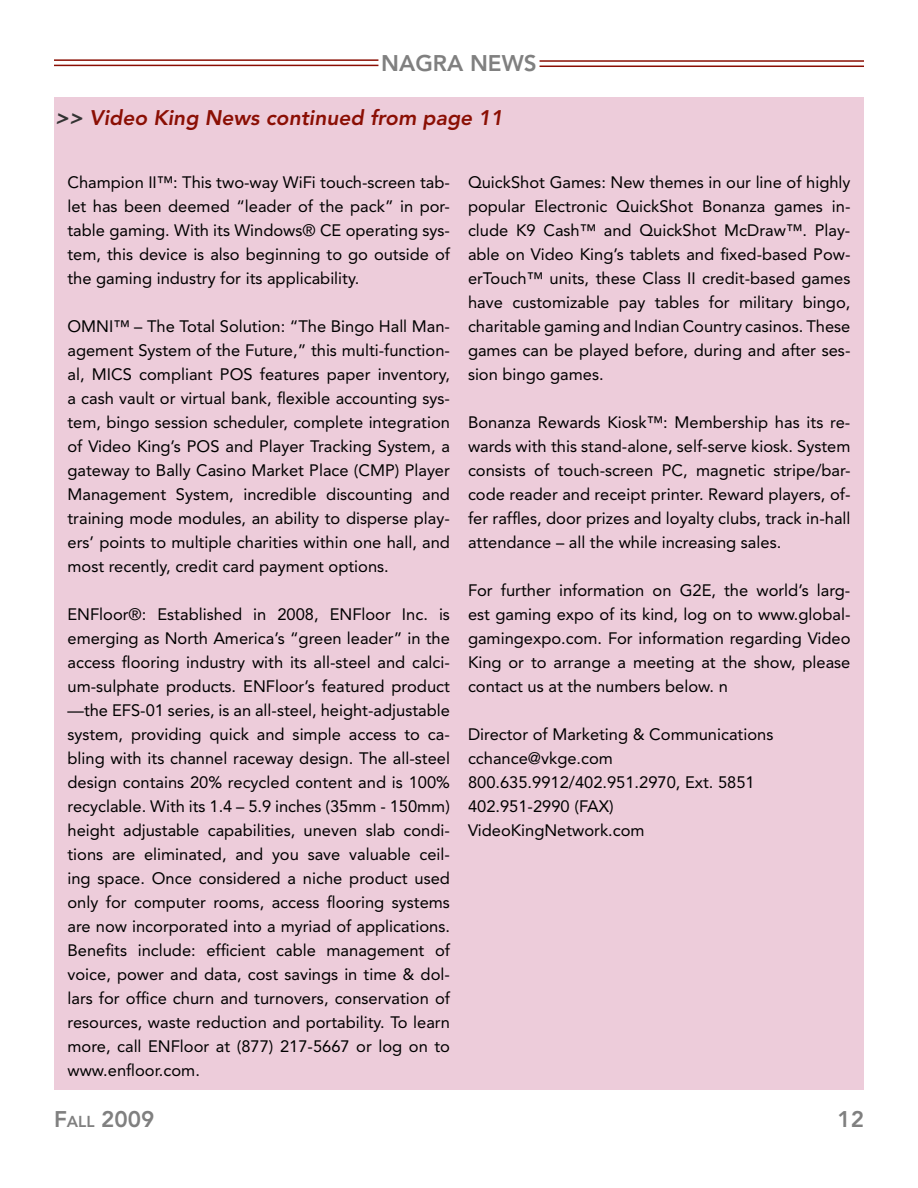
<style>
.page{position:relative;width:918px;height:1188px;background:#fff}
.page>*{position:absolute;margin:0;border:0;box-sizing:border-box;transform-origin:0 0}
.t1{font:800 22.5px "Avenir";color:#808080}
.t2{font:800 22.5px "Avenir";color:#808080}
.t3{font:italic 800 21px "Avenir";color:#8b0f04}
.t4{font:16.5px/24px "Avenir";color:#000;text-align:justify}
.s1{color:#333}
.s2{font-size:15.75px}
</style>
<div class="page">
<hr style="left:54px;top:59px;width:324px;height:2px;background:#8b0f04">
<hr style="left:54px;top:65px;width:324px;height:1px;background:#8b0f04">
<hr style="left:540px;top:60px;width:324px;height:2px;background:#8b0f04">
<hr style="left:540px;top:66px;width:324px;height:1px;background:#8b0f04">
<div style="left:54px;top:97px;width:810px;height:993px;background:#edccda"></div>
<h1 class="t2" style="left:381px;top:50px;width:157px">NAGRA NEWS</h1>
<p class="t3" style="left:55px;top:106px;width:450px"><span class="s1">&gt;&gt;</span> Video King News continued from page 11</p>
<p class="t4" style="left:68px;top:170px;width:384px">Champion II™: This two-way WiFi touch-screen tab&shy;let has been deemed “leader of the pack” in por&shy;table gaming. With its Windows® CE operating sys&shy;tem, this device is also beginning to go outside of the gaming industry for its applicability.</p>
<p class="t4" style="left:68px;top:314px;width:384px">OMNI™ – The Total Solution: “The Bingo Hall Man&shy;agement System of the Future,” this multi-function&shy;al, MICS compliant POS features paper inventory, a cash vault or virtual bank, flexible accounting sys&shy;tem, bingo session scheduler, complete integration of Video King’s POS and Player Tracking System, a gateway to Bally Casino Market Place (CMP) Player Management System, incredible discounting and training mode modules, an ability to disperse play&shy;ers’ points to multiple charities within one hall, and most recently, credit card payment options.</p>
<p class="t4" style="left:68px;top:602px;width:384px">ENFloor®: Established in 2008, ENFloor Inc. is emerging as North America’s “green leader” in the access flooring industry with its all-steel and calci&shy;um-sulphate products. ENFloor’s featured product —the EFS-01 series, is an all-steel, height-adjustable system, providing quick and simple access to ca&shy;bling with its channel raceway design. The all-steel design contains 20% recycled content and is 100% recyclable. With its 1.4 – 5.9 inches (35mm - 150mm) height adjustable capabilities, uneven slab condi&shy;tions are eliminated, and you save valuable ceil&shy;ing space. Once considered a niche product used only for computer rooms, access flooring systems are now incorporated into a myriad of applications.<br>Benefits include: efficient cable management of voice, power and data, cost savings in time &amp; dol&shy;lars for office churn and turnovers, conservation of resources, waste reduction and portability. To learn more, call ENFloor at (877) 217-5667 or log on to www.enfloor.com.</p>
<p class="t4" style="left:468px;top:171px;width:384px">QuickShot Games: New themes in our line of highly popular Electronic QuickShot Bonanza games in&shy;clude K9 Cash™ and QuickShot McDraw™. Play&shy;able on Video King’s tablets and fixed-based Pow&shy;erTouch™ units, these Class II credit-based games have customizable pay tables for military bingo, charitable gaming and Indian Country casinos. These games can be played before, during and after ses&shy;sion bingo games.</p>
<p class="t4" style="left:468px;top:411px;width:384px">Bonanza Rewards Kiosk™: Membership has its re&shy;wards with this stand-alone, self-serve kiosk. System consists of touch-screen PC, magnetic stripe/bar&shy;code reader and receipt printer. Reward players, of&shy;fer raffles, door prizes and loyalty clubs, track in-hall attendance – all the while increasing sales.</p>
<p class="t4" style="left:468px;top:579px;width:384px">For further information on G2E, the world’s larg&shy;est gaming expo of its kind, log on to www.global&shy;gamingexpo.com. For information regarding Video King or to arrange a meeting at the show, please contact us at the numbers below. n</p>
<p class="t4" style="left:468px;top:723px;width:307px;text-align:left">Director of Marketing &amp; Communications cchance@vkge.com<br>800.635.9912/402.951.2970, Ext. 5851<br>402.951-2990 (FAX)<br>VideoKingNetwork.com</p>
<h1 class="t1" style="left:54px;top:1106px;width:102px">F<span class="s2">all</span> 2009</h1>
<h1 class="t1" style="left:837px;top:1106px;width:28px">12</h1>
</div>
